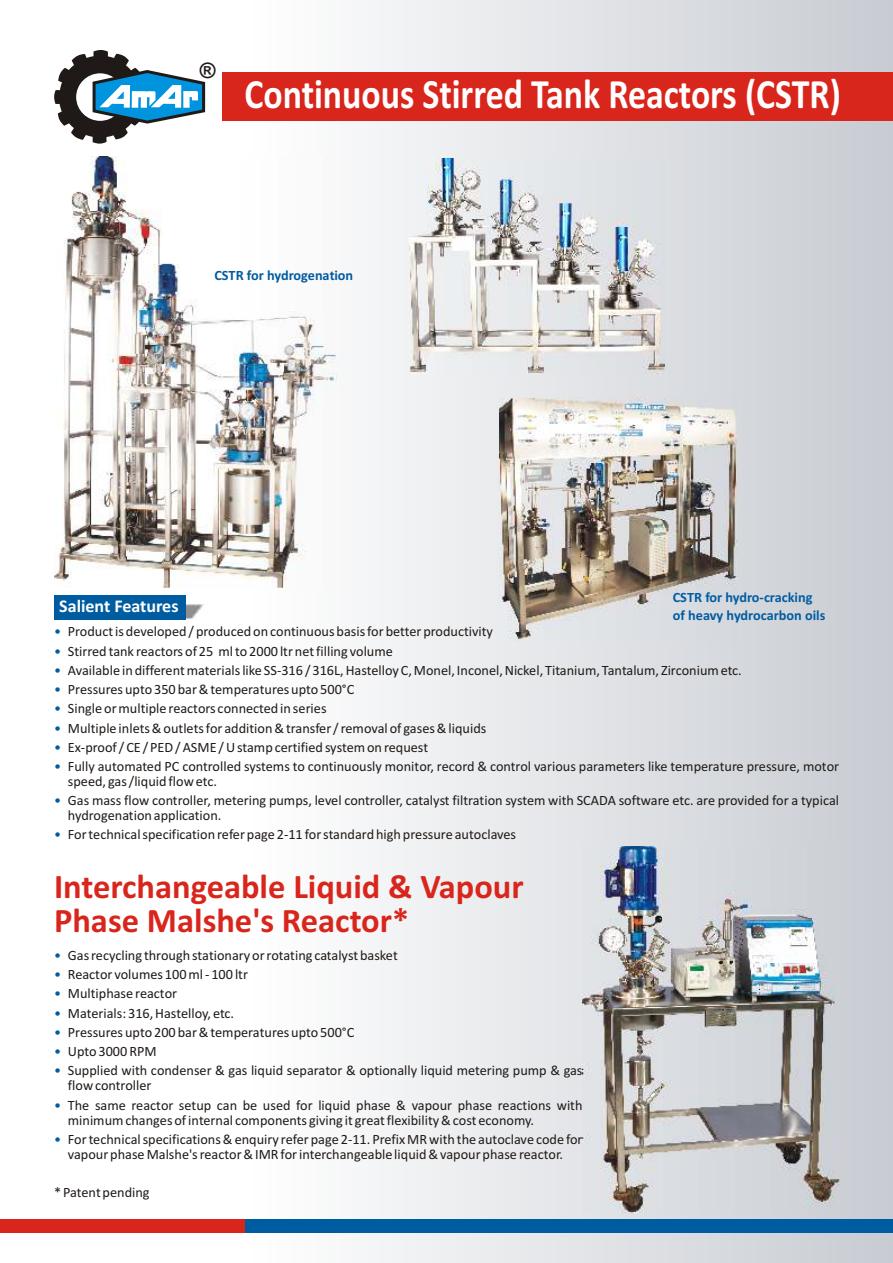
<style>
.page{position:relative;width:893px;height:1263px;background:#fff}
.page>*{position:absolute;margin:0;border:0;box-sizing:border-box;transform-origin:0 0}
.t1{font:700 42px "Calibri";color:#fff;scale:.85 1}
.t2{font:700 34.5px/34.5px "Calibri";color:#d9261c}
.t3{font:700 21.45px "Arial";color:#1f1a17}
.t4{font:700 18px "Calibri";color:#fff}
.t5{font:14.25px/19.2px "Calibri";color:#1f1a17}
.t6{font:700 14.25px/17.4px "Calibri";color:#005ca1}
.t7{font:14.25px/19.2px "Calibri";color:#005ca1;text-align:justify}
</style>
<div class="page">
<div style="left:0;top:0;width:893px;height:1263px;background:linear-gradient(to right,#fff,#cbcfd5)"></div>
<div style="left:242px;top:1219px;width:651px;height:13px;background:#005ca1"></div>
<div style="left:0;top:1219px;width:245px;height:13px;background:#d9261c"></div>
<img style="left:54px;top:156px;width:283px;height:433px">
<img style="left:185px;top:603px;width:19px;height:17px">
<div style="left:54px;top:595px;width:131px;height:25px;background:#005ca1"></div>
<img style="left:499px;top:397px;width:238px;height:244px">
<img style="left:409px;top:159px;width:256px;height:214px">
<img style="left:582px;top:847px;width:257px;height:366px">
<svg style="left:54px;top:49px;width:153px;height:95px"></svg>
<div style="left:222px;top:73px;width:671px;height:48px;background:#d9261c"></div>
<h3 class="t3" style="left:200px;top:63px;width:17px">®</h3>
<h1 class="t1" style="left:245px;top:77px;width:703px">Continuous Stirred Tank Reactors (CSTR)</h1>
<p class="t6" style="left:214px;top:268px;width:140px">CSTR for hydrogenation</p>
<p class="t4" style="left:59px;top:599px;width:121px">Salient Features</p>
<p class="t6" style="left:673px;top:590px;width:154px">CSTR for hydro-cracking of heavy hydrocarbon oils</p>
<p class="t7" style="left:54px;top:623px;width:9px">• • • • • • • •</p>
<p class="t7" style="left:54px;top:792px;width:9px">•</p>
<p class="t7" style="left:54px;top:826px;width:9px">•</p>
<p class="t5" style="left:68px;top:623px;width:427px">Product is developed / produced on continuous basis for better productivity</p>
<p class="t5" style="left:68px;top:642px;width:773px">Stirred tank reactors of 25 ml to 2000 ltr net filling volume<br>Available in different materials like SS-316 / 316L, Hastelloy C, Monel, Inconel, Nickel, Titanium, Tantalum, Zirconium etc.<br>Pressures upto 350 bar &amp; temperatures upto 500°C<br>Single or multiple reactors connected in series<br>Multiple inlets &amp; outlets for addition &amp; transfer / removal of gases &amp; liquids<br>Ex-proof / CE / PED / ASME / U stamp certified system on request<br>Fully automated PC controlled systems to continuously monitor, record &amp; control various parameters like temperature pressure, motor</p>
<p class="t5" style="left:68px;top:773px;width:773px">speed, gas /liquid flow etc.<br>Gas mass flow controller, metering pumps, level controller, catalyst filtration system with SCADA software etc. are provided for a typical</p>
<p class="t5" style="left:68px;top:807px;width:450px">hydrogenation application.<br>For technical specification refer page 2-11 for standard high pressure autoclaves</p>
<h2 class="t2" style="left:54px;top:872px;width:471px">Interchangeable Liquid &amp; Vapour<br>Phase Malshe's Reactor*</h2>
<p class="t7" style="left:54px;top:947px;width:9px">• • • • • • •</p>
<p class="t7" style="left:54px;top:1096px;width:9px">•</p>
<p class="t7" style="left:54px;top:1131px;width:9px">•</p>
<p class="t5" style="left:68px;top:947px;width:516px">Gas recycling through stationary or rotating catalyst basket<br>Reactor volumes 100 ml - 100 ltr<br>Multiphase reactor<br>Materials: 316, Hastelloy, etc.<br>Pressures upto 200 bar &amp; temperatures upto 500°C<br>Upto 3000 RPM<br>Supplied with condenser &amp; gas liquid separator &amp; optionally liquid metering pump &amp; gas</p>
<p class="t5" style="left:68px;top:1077px;width:516px">flow controller<br>The same reactor setup can be used for liquid phase &amp; vapour phase reactions with</p>
<p class="t5" style="left:68px;top:1111px;width:516px">minimum changes of internal components giving it great flexibility &amp; cost economy.<br>For technical specifications &amp; enquiry refer page 2-11. Prefix MR with the autoclave code for</p>
<p class="t5" style="left:68px;top:1146px;width:497px">vapour phase Malshe's reactor &amp; IMR for interchangeable liquid &amp; vapour phase reactor.</p>
<p class="t5" style="left:54px;top:1184px;width:97px">* Patent pending</p>
</div>
